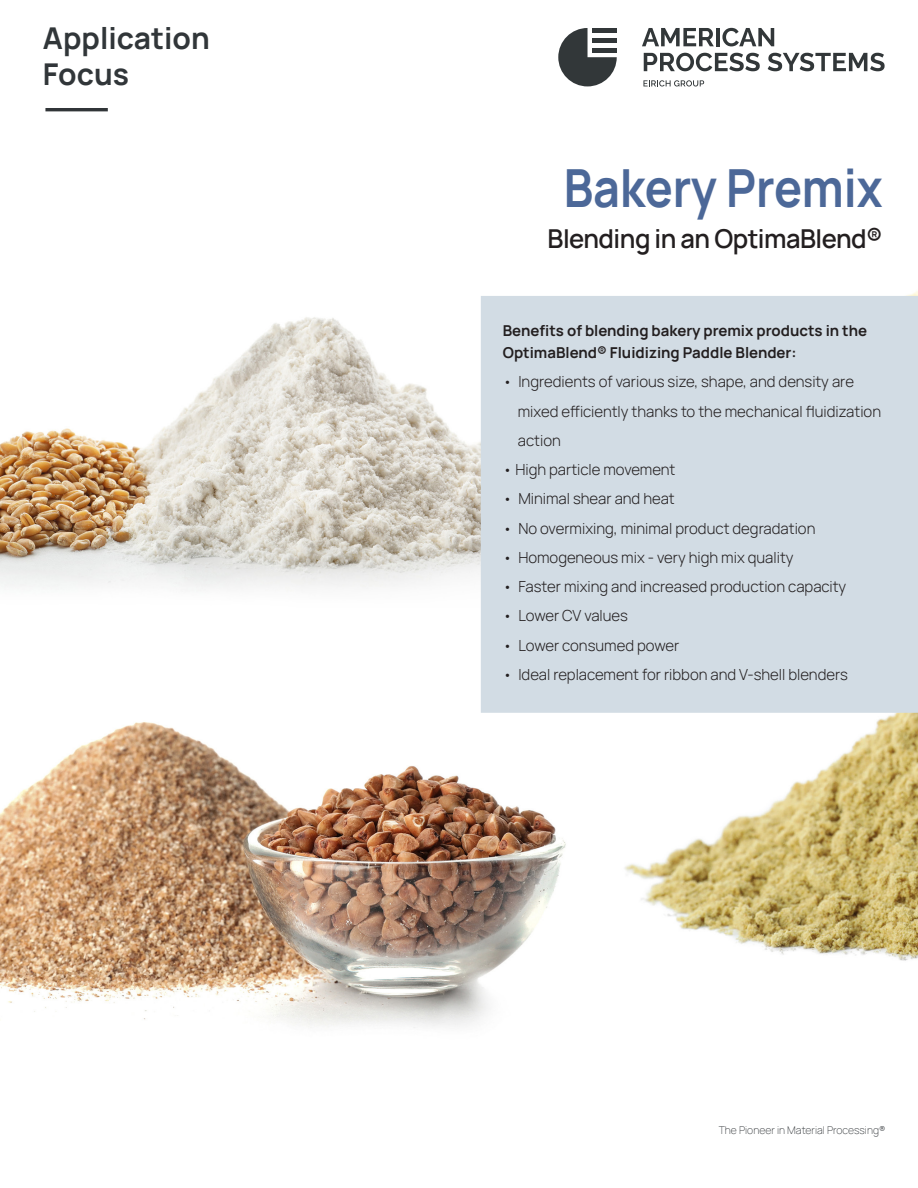
<style>
.page{position:relative;width:918px;height:1188px;background:#fff}
.page>*{position:absolute;margin:0;border:0;box-sizing:border-box;transform-origin:0 0}
.t1{font:700 52.5px "Manrope";color:#4c6898;scale:.89 1}
.t2{font:700 30px "Manrope";color:#313639}
.t3{font:600 25.5px "Manrope";letter-spacing:-.02em;color:#231f20}
.t4{font:300 15px "Manrope";color:#231f20}
.t5{font:700 15px/22.5px "Manrope";color:#231f20}
.Fließtext{font:200 10.5px "Manrope";color:#313538}
</style>
<div class="page">
<img style="left:0;top:291px;width:918px;height:737px">
<svg style="left:558px;top:28px;width:59px;height:58px"></svg>
<hr style="left:592px;top:48px;width:25px;height:4px;background:#323739">
<div style="left:592px;top:38px;width:25px;height:5px;background:#323739"></div>
<div style="left:592px;top:28px;width:25px;height:5px;background:#323739"></div>
<svg style="left:642px;top:28px;width:72px;height:18px"></svg>
<hr style="left:716px;top:28px;width:4px;height:18px;background:#323739">
<svg style="left:722px;top:28px;width:52px;height:18px"></svg>
<svg style="left:644px;top:53px;width:116px;height:18px"></svg>
<svg style="left:768px;top:53px;width:117px;height:18px"></svg>
<svg style="left:643px;top:80px;width:61px;height:6px"></svg>
<hr style="left:45px;top:108px;width:63px;height:3px;background:#313538">
<div style="left:482px;top:297px;width:435px;height:415px;background:#d2dce4"></div>
<div style="left:481px;top:296px;width:437px;height:417px;border:2px solid #d2dce4"></div>
<p class="t2" style="left:43px;top:17px;width:168px">Application</p>
<p class="t2" style="left:43px;top:53px;width:88px">Focus</p>
<p class="t1" style="left:564px;top:151px;width:360px">Bakery Premix</p>
<p class="t3" style="left:548px;top:218px;width:336px">Blending in an OptimaBlend®</p>
<p class="t5" style="left:503px;top:318px;width:366px">Benefits of blending bakery premix products in the<br>OptimaBlend® Fluidizing Paddle Blender:</p>
<p class="t4" style="left:503px;top:371px;width:353px">• Ingredients of various size, shape, and density are</p>
<p class="t4" style="left:518px;top:400px;width:365px">mixed efficiently thanks to the mechanical fluidization</p>
<p class="t4" style="left:518px;top:430px;width:45px">action</p>
<p class="t4" style="left:503px;top:459px;width:174px">• High particle movement</p>
<p class="t4" style="left:503px;top:488px;width:173px">• Minimal shear and heat</p>
<p class="t4" style="left:503px;top:517px;width:314px">• No overmixing, minimal product degradation</p>
<p class="t4" style="left:503px;top:547px;width:292px">• Homogeneous mix - very high mix quality</p>
<p class="t4" style="left:503px;top:576px;width:345px">• Faster mixing and increased production capacity</p>
<p class="t4" style="left:503px;top:605px;width:127px">• Lower CV values</p>
<p class="t4" style="left:503px;top:634px;width:178px">• Lower consumed power</p>
<p class="t4" style="left:503px;top:664px;width:347px">• Ideal replacement for ribbon and V-shell blenders</p>
<p class="Fließtext" style="left:719px;top:1123px;width:168px">The Pioneer in Material Processing®</p>
</div>
